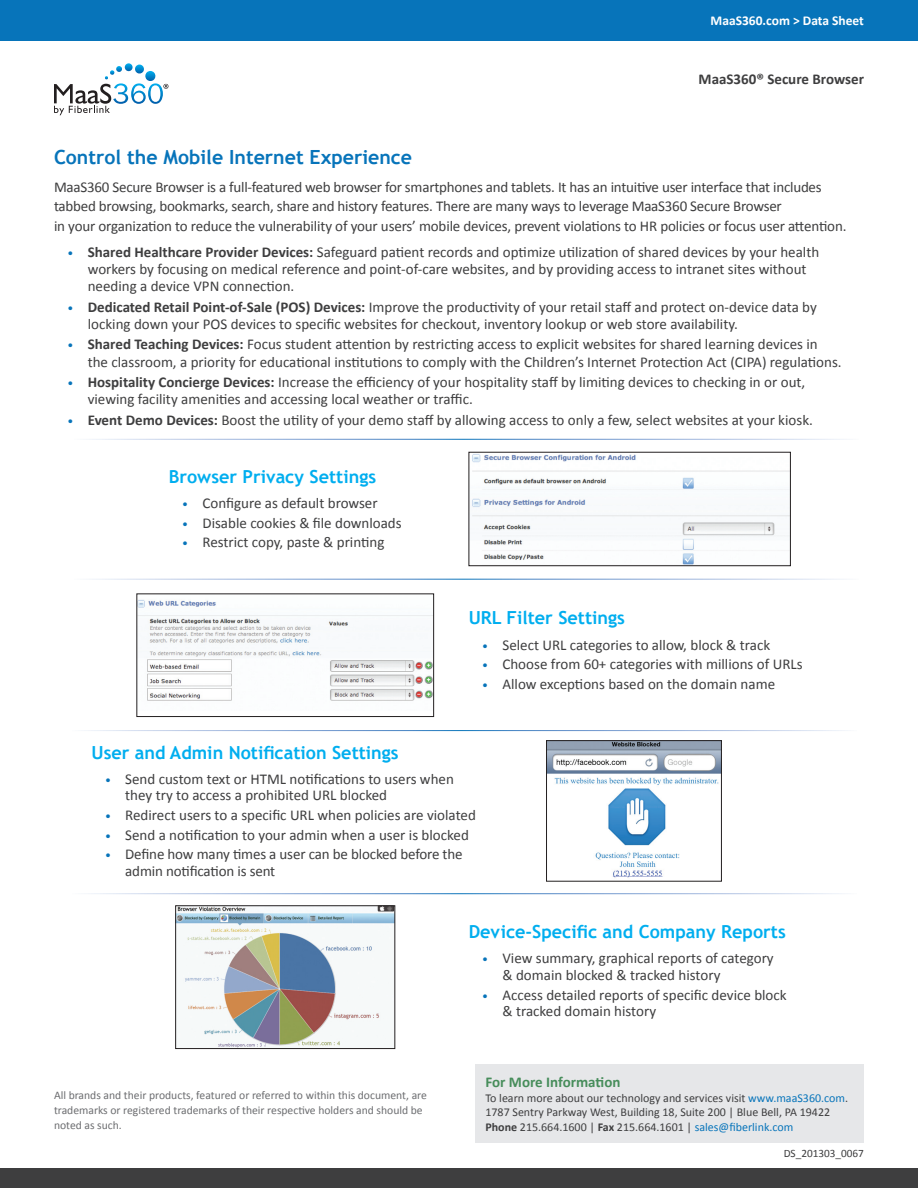
<style>
.page{position:relative;width:918px;height:1188px;background:#fff}
.page>*{position:absolute;margin:0;border:0;box-sizing:border-box;transform-origin:0 0}
.header_level_1{font:700 19.5px "Trebuchet MS";color:#0774ba}
.header_level_1-2{font:700 18px "Trebuchet MS";color:#00aeef}
.body_copy{font:15px/17.2px "Calibri";color:#3e3e3f}
.t1{font:700 15px "Calibri";color:#3e3e3f}
.t2{font:700 15px "Calibri";color:#478d5b}
.t3{font:700 13.5px "Calibri";color:#fff}
.t4{font:12px "Calibri";color:#3e3e3f}
.t5{font:11.7px/15px "Calibri";color:#6c6d70}
.tracking_number_foot{font:11.25px "Calibri";color:#3e3e3f}
.s1{font-size:12px;color:#0774ba}
.s2{font-weight:700}
.s3{color:#0774ba}
</style>
<div class="page">
<div style="left:0;top:0;width:918px;height:40px;background:#0774ba"></div>
<div style="left:0;top:1169px;width:918px;height:19px;background:#3e3e3f"></div>
<svg style="left:54px;top:63px;width:114px;height:52px"></svg>
<div style="left:475px;top:1064px;width:389px;height:79px;background:#e6e7e9"></div>
<img style="left:472px;top:454px;width:317px;height:110px">
<div style="left:469px;top:452px;width:322px;height:114px;border:1px solid #231f20"></div>
<img style="left:139px;top:599px;width:293px;height:102px">
<div style="left:137px;top:594px;width:297px;height:123px;border:1px solid #231f20"></div>
<img style="left:178px;top:908px;width:215px;height:139px">
<div style="left:176px;top:906px;width:219px;height:143px;border:1px solid #231f20"></div>
<img style="left:548px;top:742px;width:172px;height:136px">
<div style="left:546px;top:740px;width:176px;height:141px;border:1px solid #231f20"></div>
<p class="t3" style="left:711px;top:12px;width:155px">MaaS360.com &gt; Data Sheet</p>
<p class="t1" style="left:699px;top:70px;width:167px">MaaS360® Secure Browser</p>
<p class="header_level_1" style="left:54px;top:145px;width:360px">Control the Mobile Internet Experience</p>
<p class="body_copy" style="left:54px;top:177px;width:794px;line-height:19.5px">MaaS360 Secure Browser is a full-featured web browser for smartphones and tablets. It has an intuitive user interface that includes tabbed browsing, bookmarks, search, share and history features. There are many ways to leverage MaaS360 Secure Browser<br>in your organization to reduce the vulnerability of your users’ mobile devices, prevent violations to HR policies or focus user attention.</p>
<p class="body_copy" style="left:88px;top:243px;width:733px;text-indent:-20px"><span class="s1">•</span> <span class="s2">Shared Healthcare Provider Devices:</span> Safeguard patient records and optimize utilization of shared devices by your health workers by focusing on medical reference and point-of-care websites, and by providing access to intranet sites without needing a device VPN connection.</p>
<p class="body_copy" style="left:88px;top:298px;width:731px;text-indent:-20px"><span class="s1">•</span> <span class="s2">Dedicated Retail Point-of-Sale (POS) Devices:</span> Improve the productivity of your retail staff and protect on-device data by locking down your POS devices to specific websites for checkout, inventory lookup or web store availability.</p>
<p class="body_copy" style="left:88px;top:336px;width:755px;text-indent:-20px"><span class="s1">•</span> <span class="s2">Shared Teaching Devices:</span> Focus student attention by restricting access to explicit websites for shared learning devices in the classroom, a priority for educational institutions to comply with the Children’s Internet Protection Act (CIPA) regulations.</p>
<p class="body_copy" style="left:88px;top:374px;width:719px;text-indent:-20px"><span class="s1">•</span> <span class="s2">Hospitality Concierge Devices:</span> Increase the efficiency of your hospitality staff by limiting devices to checking in or out, viewing facility amenities and accessing local weather or traffic.</p>
<p class="body_copy" style="left:68px;top:411px;width:747px"><span class="s1">•</span> <span class="s2">Event Demo Devices:</span> Boost the utility of your demo staff by allowing access to only a few, select websites at your kiosk.</p>
<p class="header_level_1-2" style="left:169px;top:465px;width:209px">Browser Privacy Settings</p>
<p class="body_copy" style="left:182px;top:494px;width:197px"><span class="s1">•</span> Configure as default browser</p>
<p class="body_copy" style="left:182px;top:514px;width:221px"><span class="s1">•</span> Disable cookies &amp; file downloads</p>
<p class="body_copy" style="left:182px;top:534px;width:204px"><span class="s1">•</span> Restrict copy, paste &amp; printing</p>
<p class="header_level_1-2" style="left:469px;top:607px;width:158px">URL Filter Settings</p>
<p class="body_copy" style="left:482px;top:636px;width:289px"><span class="s1">•</span> Select URL categories to allow, block &amp; track</p>
<p class="body_copy" style="left:482px;top:656px;width:322px"><span class="s1">•</span> Choose from 60+ categories with millions of URLs</p>
<p class="body_copy" style="left:482px;top:676px;width:294px"><span class="s1">•</span> Allow exceptions based on the domain name</p>
<p class="header_level_1-2" style="left:92px;top:741px;width:309px">User and Admin Notification Settings</p>
<p class="body_copy" style="left:125px;top:771px;width:330px;line-height:16.5px;text-indent:-20px"><span class="s1">•</span> Send custom text or HTML notifications to users when they try to access a prohibited URL blocked</p>
<p class="body_copy" style="left:105px;top:806px;width:372px"><span class="s1">•</span> Redirect users to a specific URL when policies are violated</p>
<p class="body_copy" style="left:105px;top:826px;width:365px"><span class="s1">•</span> Send a notification to your admin when a user is blocked</p>
<p class="body_copy" style="left:125px;top:846px;width:339px;line-height:16.5px;text-indent:-20px"><span class="s1">•</span> Define how many times a user can be blocked before the admin notification is sent</p>
<p class="t5" style="left:54px;top:1088px;width:374px">All brands and their products, featured or referred to within this document, are trademarks or registered trademarks of their respective holders and should be noted as such.</p>
<p class="header_level_1-2" style="left:469px;top:921px;width:319px">Device-Specific and Company Reports</p>
<p class="body_copy" style="left:502px;top:950px;width:273px;line-height:16.5px;text-indent:-20px"><span class="s1">•</span> View summary, graphical reports of category &amp; domain blocked &amp; tracked history</p>
<p class="body_copy" style="left:502px;top:986px;width:286px;line-height:16.5px;text-indent:-20px"><span class="s1">•</span> Access detailed reports of specific device block &amp; tracked domain history</p>
<p class="t2" style="left:485px;top:1073px;width:137px">For More Information</p>
<p class="t4" style="left:485px;top:1090px;width:364px">To learn more about our technology and services visit <span class="s3">www.maaS360.com</span>.</p>
<p class="t4" style="left:485px;top:1105px;width:346px">1787 Sentry Parkway West, Building 18, Suite 200 | Blue Bell, PA 19422</p>
<p class="t4" style="left:485px;top:1119px;width:309px"><span class="s2">Phone</span> 215.664.1600 | <span class="s2">Fax</span> 215.664.1601 | <span class="s3">sales@fiberlink.com</span></p>
<p class="tracking_number_foot" style="left:784px;top:1146px;width:82px">DS_201303_0067</p>
</div>
